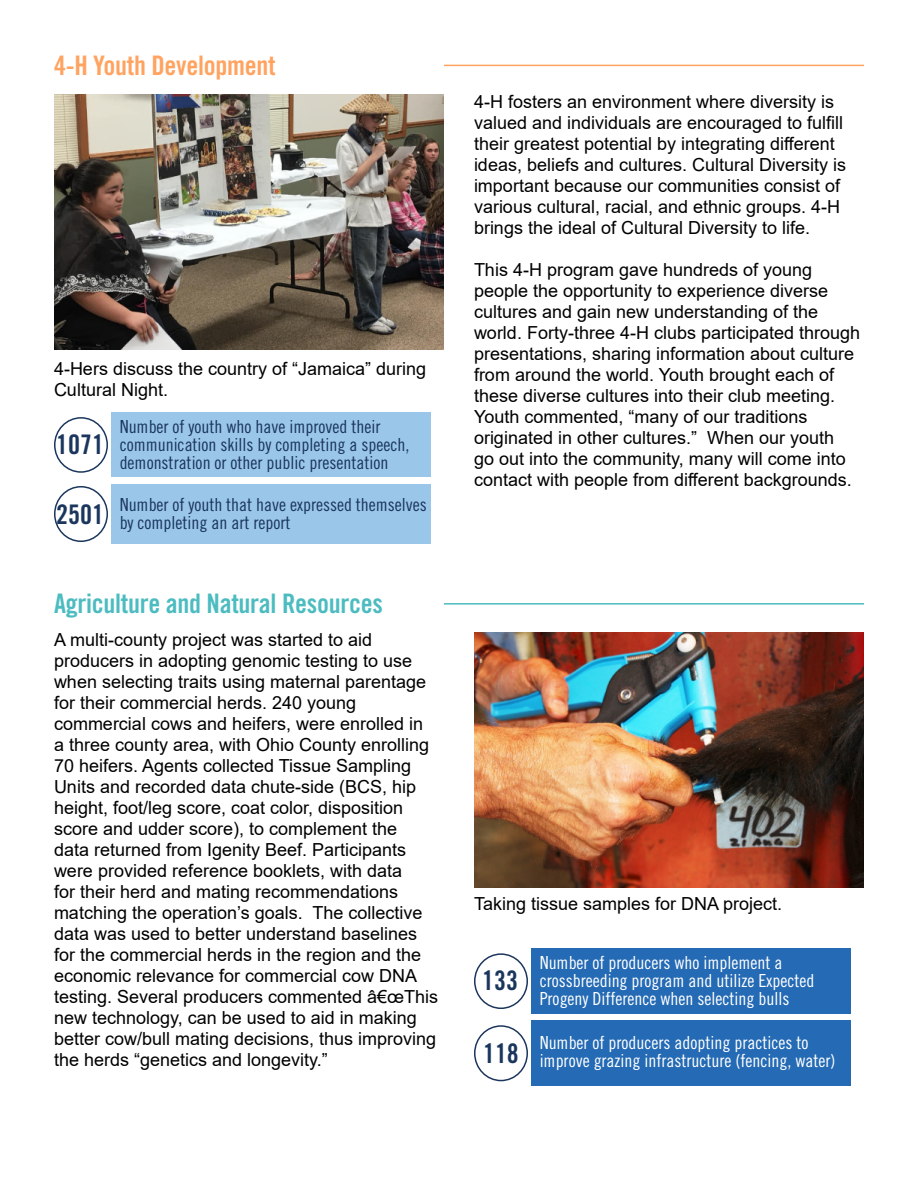
<style>
.page{position:relative;width:918px;height:1188px;background:#fff}
.page>*{position:absolute;margin:0;border:0;box-sizing:border-box;transform-origin:0 0}
.t1{font:27px "Trade Gothic LT Pro Bd Cn 20";color:#1b365d}
.t2{font:26.85px "Trade Gothic LT Pro Bd Cn 20";letter-spacing:-.01em;color:#4cbcc0}
.t3{font:26.85px "Trade Gothic LT Pro Bd Cn 20";letter-spacing:-.01em;color:#ffa360}
.t4{font:18px/21px "Arial";color:#000}
.t5{font:18px/18px "Trade Gothic LT Pro Cn 18";color:#fff}
.t6{font:18px/18px "Trade Gothic LT Pro Cn 18";color:#1b365d}
</style>
<div class="page">
<hr style="left:444px;top:603px;width:420px;height:2px;background:#4cbcc0">
<hr style="left:444px;top:65px;width:420px;height:1px;background:#ffa360">
<div style="left:532px;top:949px;width:319px;height:65px;background:#246ab4"></div>
<div style="left:474px;top:953px;width:54px;height:56px;border:2px solid #1b365d;border-radius:50%"></div>
<div style="left:474px;top:1025px;width:54px;height:56px;border:2px solid #1b365d;border-radius:50%"></div>
<div style="left:532px;top:1021px;width:319px;height:65px;background:#246ab4"></div>
<div style="left:112px;top:413px;width:319px;height:64px;background:#9ac6ea"></div>
<div style="left:54px;top:417px;width:54px;height:56px;border:2px solid #1b365d;border-radius:50%"></div>
<div style="left:54px;top:486px;width:54px;height:56px;border:2px solid #1b365d;border-radius:50%"></div>
<div style="left:112px;top:484px;width:319px;height:60px;background:#9ac6ea"></div>
<img style="left:54px;top:94px;width:390px;height:256px">
<img style="left:474px;top:633px;width:390px;height:255px">
<h2 class="t3" style="left:54px;top:49px;width:223px">4-H Youth Development</h2>
<p class="t4" style="left:54px;top:357px;width:374px;line-height:21.6px">4-Hers discuss the country of “Jamaica” during<br>Cultural Night.</p>
<h1 class="t1" style="left:56px;top:428px;width:49px">1071</h1>
<p class="t6" style="left:120px;top:418px;width:291px">Number of youth who have improved their communication skills by completing a speech, demonstration or other public presentation</p>
<h1 class="t1" style="left:56px;top:498px;width:49px">2501</h1>
<p class="t6" style="left:120px;top:495px;width:309px">Number of youth that have expressed themselves by completing an art report</p>
<h2 class="t2" style="left:54px;top:587px;width:330px">Agriculture and Natural Resources</h2>
<p class="t4" style="left:54px;top:629px;width:386px">A multi-county project was started to aid producers in adopting genomic testing to use when selecting traits using maternal parentage for their commercial herds. 240 young commercial cows and heifers, were enrolled in<br>a three county area, with Ohio County enrolling 70 heifers. Agents collected Tissue Sampling Units and recorded data chute-side (BCS, hip height, foot/leg score, coat color, disposition score and udder score), to complement the<br>data returned from Igenity Beef. Participants were provided reference booklets, with data<br>for their herd and mating recommendations matching the operation’s goals. The collective data was used to better understand baselines for the commercial herds in the region and the economic relevance for commercial cow DNA testing. Several producers commented â€œThis new technology, can be used to aid in making better cow/bull mating decisions, thus improving the herds “genetics and longevity.”</p>
<p class="t4" style="left:474px;top:91px;width:374px">4-H fosters an environment where diversity is valued and individuals are encouraged to fulfill their greatest potential by integrating different ideas, beliefs and cultures. Cultural Diversity is important because our communities consist of various cultural, racial, and ethnic groups. 4-H brings the ideal of Cultural Diversity to life.</p>
<p class="t4" style="left:474px;top:259px;width:388px">This 4-H program gave hundreds of young people the opportunity to experience diverse cultures and gain new understanding of the world. Forty-three 4-H clubs participated through presentations, sharing information about culture from around the world. Youth brought each of these diverse cultures into their club meeting.<br>Youth commented, “many of our traditions originated in other cultures.” When our youth<br>go out into the community, many will come into contact with people from different backgrounds.</p>
<p class="t4" style="left:474px;top:893px;width:310px">Taking tissue samples for DNA project.</p>
<h1 class="t1" style="left:482px;top:964px;width:37px">133</h1>
<p class="t5" style="left:540px;top:953px;width:276px">Number of producers who implement a crossbreeding program and utilize Expected<br>Progeny Difference when selecting bulls</p>
<h1 class="t1" style="left:483px;top:1037px;width:37px">118</h1>
<p class="t5" style="left:540px;top:1033px;width:297px">Number of producers adopting practices to improve grazing infrastructure (fencing, water)</p>
</div>
